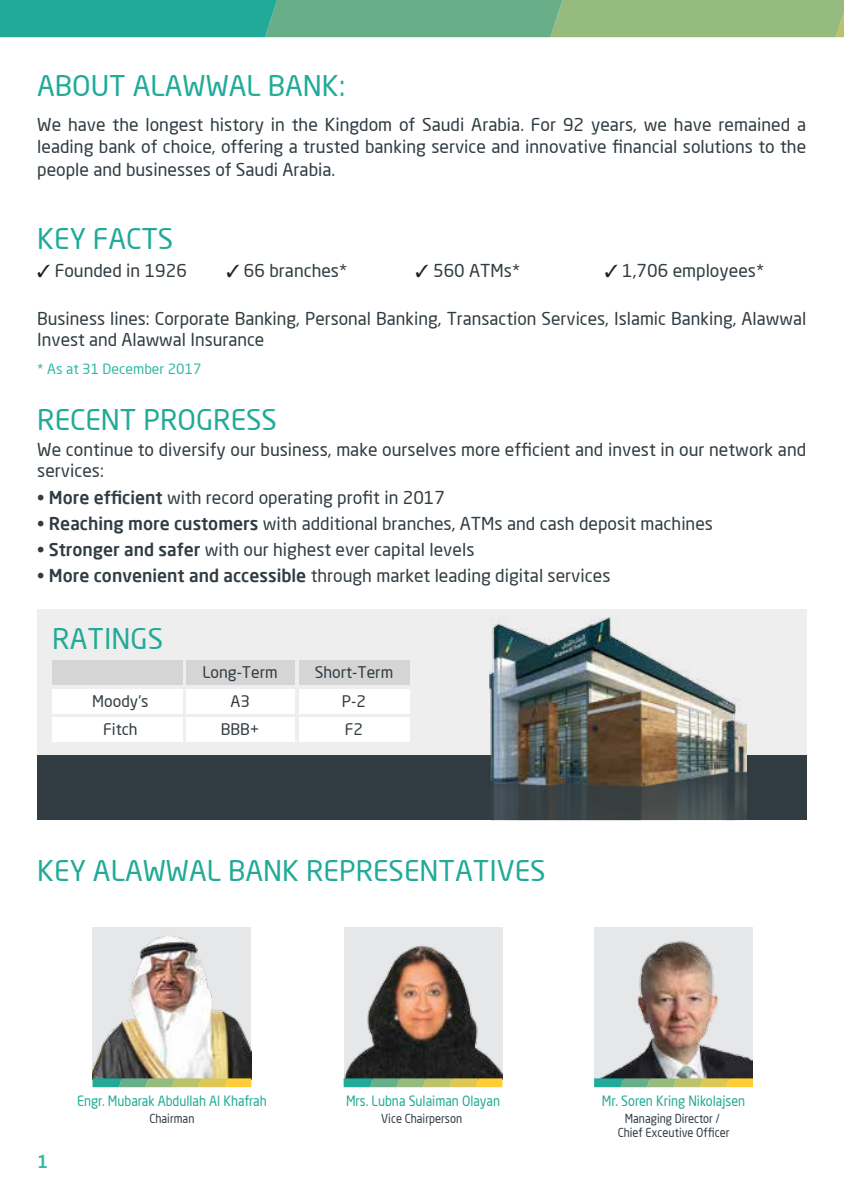
<style>
.page{position:relative;width:844px;height:1191px;background:#fff}
.page>*{position:absolute;margin:0;border:0;box-sizing:border-box;transform-origin:0 0}
.t1{font:28px "Neo Sans Arabic";color:#20aa97}
.t2{font:17.5px/22.8px "Neo Sans Arabic";color:#303c42}
.t3{font:500 17.5px "Neo Sans Arabic";color:#34b8a8}
.t4{font:15.75px/28px "Neo Sans Arabic";color:#303c42;text-align:center}
.t5{font:14px "Neo Sans Arabic";color:#20aa97;scale:.9 1}
.t6{font:14px "Neo Sans Arabic";color:#34b8a8}
.t7{font:12.25px/14.7px "Neo Sans Arabic";color:#303c42;text-align:center;scale:.9 1}
.s1{color:#231f20}
.s2{font-weight:500}
</style>
<div class="page">
<div style="left:37px;top:609px;width:769px;height:182px;background:#eee"></div>
<div style="left:37px;top:755px;width:769px;height:65px;background:#303c42"></div>
<img style="left:489px;top:618px;width:257px;height:202px">
<div style="left:52px;top:660px;width:131px;height:25px;background:#d5d5d6"></div>
<div style="left:186px;top:660px;width:109px;height:25px;background:#d5d5d6"></div>
<div style="left:299px;top:660px;width:110px;height:25px;background:#d5d5d6"></div>
<div style="left:52px;top:689px;width:131px;height:24px;background:#fff"></div>
<div style="left:52px;top:717px;width:131px;height:25px;background:#fff"></div>
<div style="left:186px;top:689px;width:109px;height:24px;background:#fff"></div>
<div style="left:186px;top:717px;width:109px;height:25px;background:#fff"></div>
<div style="left:299px;top:689px;width:110px;height:24px;background:#fff"></div>
<div style="left:299px;top:717px;width:110px;height:25px;background:#fff"></div>
<img style="left:344px;top:928px;width:158px;height:150px">
<svg style="left:343px;top:1078px;width:159px;height:9px"></svg>
<img style="left:92px;top:928px;width:159px;height:150px">
<svg style="left:92px;top:1078px;width:159px;height:9px"></svg>
<img style="left:594px;top:931px;width:158px;height:147px">
<svg style="left:594px;top:1078px;width:158px;height:9px"></svg>
<svg style="left:0;top:0;width:843px;height:37px"></svg>
<h1 class="t1" style="left:37px;top:64px;width:309px">ABOUT ALAWWAL BANK:</h1>
<p class="t2" style="left:37px;top:113px;width:770px;text-align:justify">We have the longest history in the Kingdom of Saudi Arabia. For 92 years, we have remained a leading bank of choice, offering a trusted banking service and innovative financial solutions to the people and businesses of Saudi Arabia.</p>
<h1 class="t1" style="left:37px;top:218px;width:137px">KEY FACTS</h1>
<p class="t2" style="left:37px;top:260px;width:151px"><span class="s1">✓</span> Founded in 1926</p>
<p class="t2" style="left:226px;top:260px;width:122px"><span class="s1">✓</span> 66 branches*</p>
<p class="t2" style="left:415px;top:260px;width:106px"><span class="s1">✓</span> 560 ATMs*</p>
<p class="t2" style="left:604px;top:260px;width:161px"><span class="s1">✓</span> 1,706 employees*</p>
<p class="t2" style="left:37px;top:308px;width:770px;line-height:21px">Business lines: Corporate Banking, Personal Banking, Transaction Services, Islamic Banking, Alawwal<br>Invest and Alawwal Insurance</p>
<p class="t6" style="left:37px;top:358px;width:166px">* As at 31 December 2017</p>
<h1 class="t1" style="left:37px;top:398px;width:241px">RECENT PROGRESS</h1>
<p class="t2" style="left:37px;top:439px;width:770px;line-height:21px">We continue to diversify our business, make ourselves more efficient and invest in our network and services:</p>
<p class="t2" style="left:37px;top:486px;width:409px">• <span class="s2">More efficient</span> with record operating profit in 2017</p>
<p class="t2" style="left:37px;top:512px;width:677px">• <span class="s2">Reaching more customers</span> with additional branches, ATMs and cash deposit machines</p>
<p class="t2" style="left:37px;top:538px;width:438px">• <span class="s2">Stronger and safer</span> with our highest ever capital levels</p>
<p class="t2" style="left:37px;top:565px;width:574px">• <span class="s2">More convenient and accessible</span> through market leading digital services</p>
<h1 class="t1" style="left:52px;top:617px;width:112px">RATINGS</h1>
<p class="t4" style="left:92px;top:687px;width:58px">Moody’s<br>Fitch</p>
<p class="t4" style="left:202px;top:659px;width:77px">Long-Term<br>A3<br>BBB+</p>
<p class="t4" style="left:314px;top:659px;width:80px">Short-Term<br>P-2<br>F2</p>
<h1 class="t1" style="left:37px;top:849px;width:510px">KEY ALAWWAL BANK REPRESENTATIVES</h1>
<p class="t3" style="left:37px;top:1147px;width:13px">1</p>
<p class="t5" style="left:77px;top:1090px;width:212px">Engr. Mubarak Abdullah Al Khafrah</p>
<p class="t7" style="left:149px;top:1110px;width:52px">Chairman</p>
<p class="t5" style="left:346px;top:1090px;width:173px">Mrs. Lubna Sulaiman Olayan</p>
<p class="t7" style="left:381px;top:1111px;width:91px">Vice Chairperson</p>
<p class="t5" style="left:601px;top:1089px;width:161px">Mr. Soren Kring Nikolajsen</p>
<p class="t7" style="left:617px;top:1111px;width:126px">Managing Director /<br>Chief Exceutive Officer</p>
</div>
